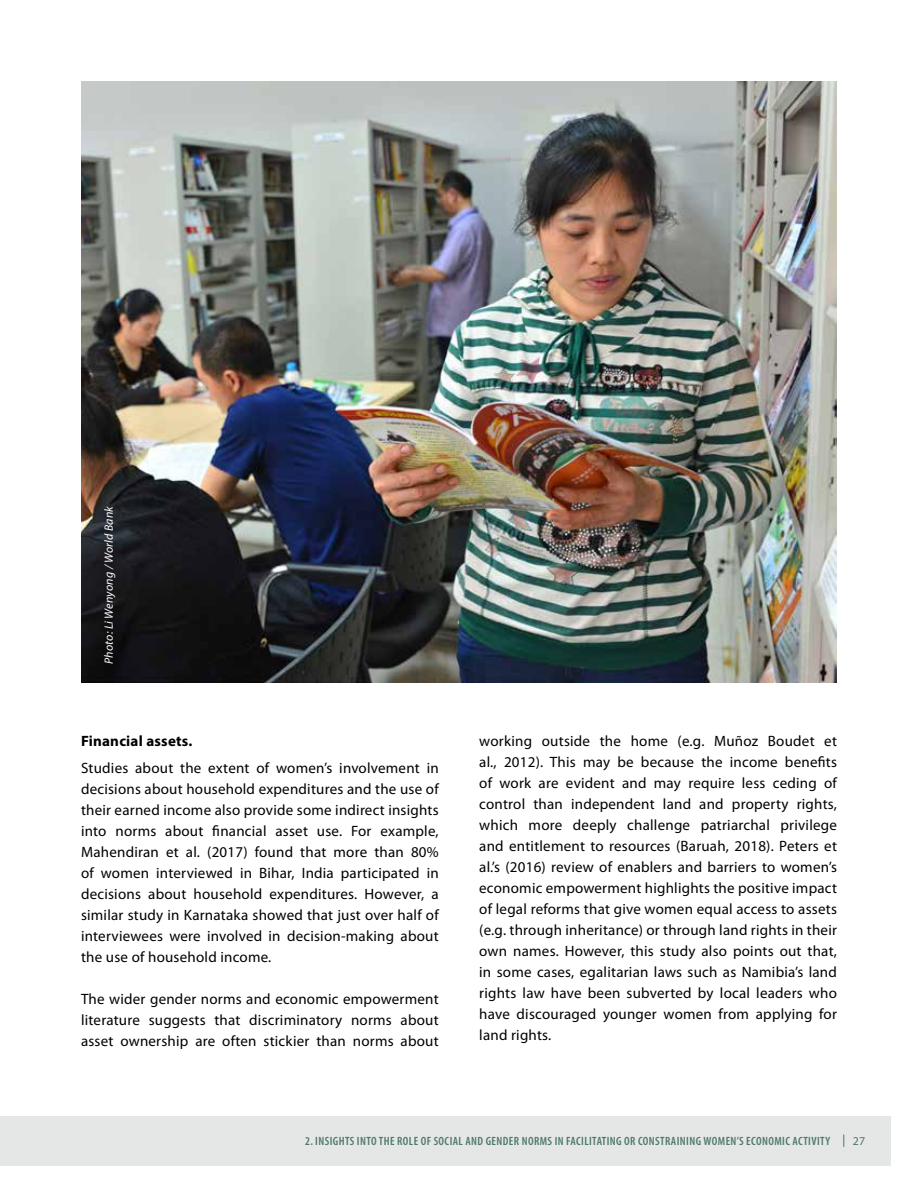
<style>
.page{position:relative;width:918px;height:1188px;background:#fff}
.page>*{position:absolute;margin:0;border:0;box-sizing:border-box;transform-origin:0 0}
.t1{font:15px/21px "Myriad Pro";letter-spacing:.015em;color:#000;text-align:justify}
.t2{font:700 15px "Myriad Pro";letter-spacing:.015em;color:#000}
.t3{font:600 condensed 12px "Myriad Pro";letter-spacing:.035em;color:#4e776d}
.t4{font:italic 12px "Myriad Pro";letter-spacing:.015em;color:#fff}
.t5{font:12px "Myriad Pro";color:#4e776d}
</style>
<div class="page">
<div style="left:0;top:1116px;width:891px;height:49px;background:#e4e7e6"></div>
<svg style="left:844px;top:1134px;width:1px;height:13px"></svg>
<img style="left:81px;top:81px;width:756px;height:601px">
<div style="left:90px;top:493px;width:38px;height:184px;background:#000;opacity:.8"></div>
<p class="t4" style="left:101px;top:664px;width:160px;rotate:-90deg">Photo: Li Wenyong / World Bank</p>
<p class="t2" style="left:81px;top:731px;width:113px">Financial assets.</p>
<p class="t1" style="left:81px;top:758px;width:359px">Studies about the extent of women’s involvement in decisions about household expenditures and the use of their earned income also provide some indirect insights into norms about financial asset use. For example, Mahendiran et al. (2017) found that more than 80% of women interviewed in Bihar, India participated in decisions about household expenditures. However, a similar study in Karnataka showed that just over half of interviewees were involved in decision-making about the use of household income.</p>
<p class="t1" style="left:81px;top:988px;width:359px">The wider gender norms and economic empowerment literature suggests that discriminatory norms about asset ownership are often stickier than norms about</p>
<p class="t1" style="left:479px;top:730px;width:359px">working outside the home (e.g. Muñoz Boudet et al., 2012). This may be because the income benefits of work are evident and may require less ceding of control than independent land and property rights, which more deeply challenge patriarchal privilege and entitlement to resources (Baruah, 2018). Peters et al.’s (2016) review of enablers and barriers to women’s economic empowerment highlights the positive impact of legal reforms that give women equal access to assets (e.g. through inheritance) or through land rights in their own names. However, this study also points out that, in some cases, egalitarian laws such as Namibia’s land rights law have been subverted by local leaders who have discouraged younger women from applying for land rights.</p>
<p class="t3" style="left:305px;top:1134px;width:527px">2. INSIGHTS INTO THE ROLE OF SOCIAL AND GENDER NORMS IN FACILITATING OR CONSTRAINING WOMEN’S ECONOMIC ACTIVITY</p>
<p class="t5" style="left:853px;top:1134px;width:14px">27</p>
</div>
